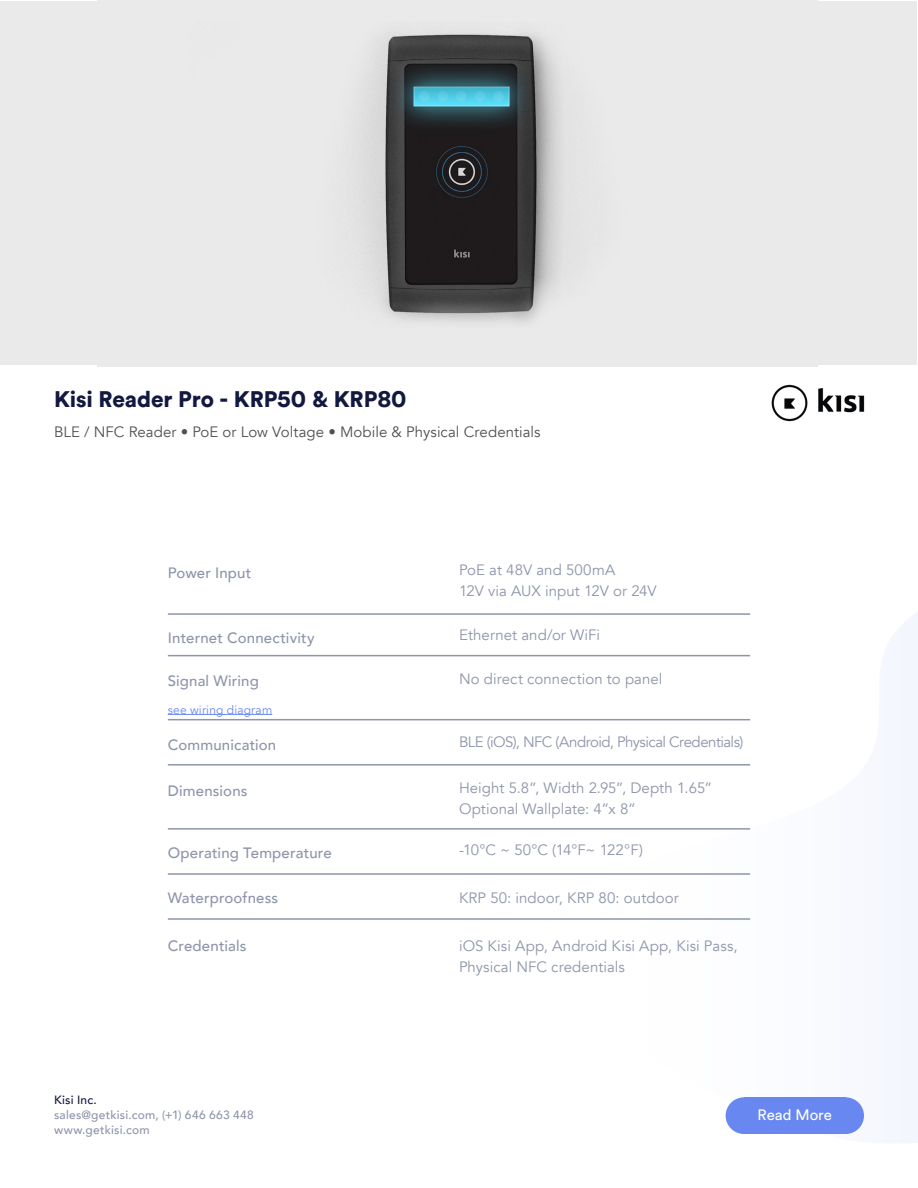
<style>
.page{position:relative;width:918px;height:1188px;background:#fff}
.page>*{position:absolute;margin:0;border:0;box-sizing:border-box;transform-origin:0 0}
.Header_K2{font:900 22.5px "Circular Air";letter-spacing:-.005em;color:#131840}
.Body_K1{font:15px/21px "Avenir";letter-spacing:.005em;color:#8d95aa}
.Body_K1-2{font:500 15px "Avenir";letter-spacing:.01em;color:#8d95aa}
.Body_K1-3{font:15px "Avenir";letter-spacing:.005em;color:#4f5151}
.Body_K1-4{font:15px "Avenir";letter-spacing:-.035em;color:#8d95aa}
.Header_O1{font:15px "Circular Std";letter-spacing:.005em;color:#fff}
.Body_K1-5{font:500 12px "Avenir";letter-spacing:.02em;color:#8d95aa}
.Body_K1-6{font:12px "Avenir";letter-spacing:.015em;color:#6887f0}
.Body_K1-7{font:500 12px "Avenir";letter-spacing:.015em;color:#131840}
</style>
<div class="page">
<div style="left:1px;top:1px;width:916px;height:364px;background:#eaeaea"></div>
<hr style="left:168px;top:613px;width:582px;height:2px;background:#8d95aa">
<hr style="left:168px;top:655px;width:582px;height:1px;background:#8d95aa">
<hr style="left:168px;top:719px;width:582px;height:1px;background:#8d95aa">
<hr style="left:168px;top:764px;width:582px;height:2px;background:#8d95aa">
<hr style="left:168px;top:828px;width:582px;height:2px;background:#8d95aa">
<img style="left:98px;top:0;width:720px;height:367px">
<div style="left:744px;top:1097px;width:102px;height:37px;background:#6887f0"></div>
<div style="left:726px;top:1097px;width:36px;height:37px;background:#6887f0;border-radius:50%"></div>
<div style="left:827px;top:1097px;width:37px;height:37px;background:#6887f0;border-radius:50%"></div>
<img style="left:771px;top:385px;width:93px;height:37px">
<hr style="left:168px;top:873px;width:582px;height:2px;background:#8d95aa">
<hr style="left:168px;top:918px;width:582px;height:2px;background:#8d95aa">
<hr style="left:168px;top:714px;width:104px;height:1px;background:#6887f0">
<p class="Header_K2" style="left:54px;top:384px;width:354px">Kisi Reader Pro - KRP50 &amp; KRP80</p>
<p class="Body_K1-3" style="left:54px;top:423px;width:488px">BLE / NFC Reader • PoE or Low Voltage • Mobile &amp; Physical Credentials</p>
<p class="Body_K1-2" style="left:168px;top:560px;width:85px">Power Input</p>
<p class="Body_K1-2" style="left:168px;top:625px;width:148px">Internet Connectivity</p>
<p class="Body_K1-2" style="left:168px;top:668px;width:93px">Signal Wiring</p>
<p class="Body_K1-6" style="left:168px;top:702px;width:106px">see wiring diagram</p>
<p class="Body_K1-2" style="left:168px;top:731px;width:110px">Communication</p>
<p class="Body_K1-2" style="left:168px;top:777px;width:81px">Dimensions</p>
<p class="Body_K1-2" style="left:168px;top:840px;width:165px">Operating Temperature</p>
<p class="Body_K1" style="left:459px;top:560px;width:158px">PoE at 48V and 500mA</p>
<p class="Body_K1" style="left:459px;top:581px;width:199px">12V via AUX input 12V or 24V</p>
<p class="Body_K1" style="left:459px;top:625px;width:143px">Ethernet and/or WiFi</p>
<p class="Body_K1" style="left:459px;top:668px;width:205px">No direct connection to panel</p>
<p class="Body_K1-4" style="left:459px;top:733px;width:286px">BLE (iOS), NFC (Android, Physical Credentials)</p>
<p class="Body_K1" style="left:459px;top:777px;width:255px">Height 5.8”, Width 2.95”, Depth 1.65”</p>
<p class="Body_K1" style="left:459px;top:798px;width:178px">Optional Wallplate: 4”x 8”</p>
<p class="Body_K1" style="left:459px;top:840px;width:186px">-10°C ~ 50°C (14°F~ 122°F)</p>
<p class="Body_K1-2" style="left:168px;top:885px;width:112px">Waterproofness</p>
<p class="Body_K1" style="left:459px;top:888px;width:221px">KRP 50: indoor, KRP 80: outdoor</p>
<p class="Body_K1-2" style="left:168px;top:933px;width:80px">Credentials</p>
<p class="Body_K1" style="left:459px;top:936px;width:280px">iOS Kisi App, Android Kisi App, Kisi Pass,<br>Physical NFC credentials</p>
<p class="Body_K1-7" style="left:54px;top:1089px;width:44px">Kisi Inc.</p>
<p class="Body_K1-5" style="left:54px;top:1104px;width:201px">sales@getkisi.com, (+1) 646 663 448</p>
<p class="Body_K1-5" style="left:54px;top:1119px;width:97px">www.getkisi.com</p>
<p class="Header_O1" style="left:758px;top:1106px;width:76px">Read More</p>
</div>
